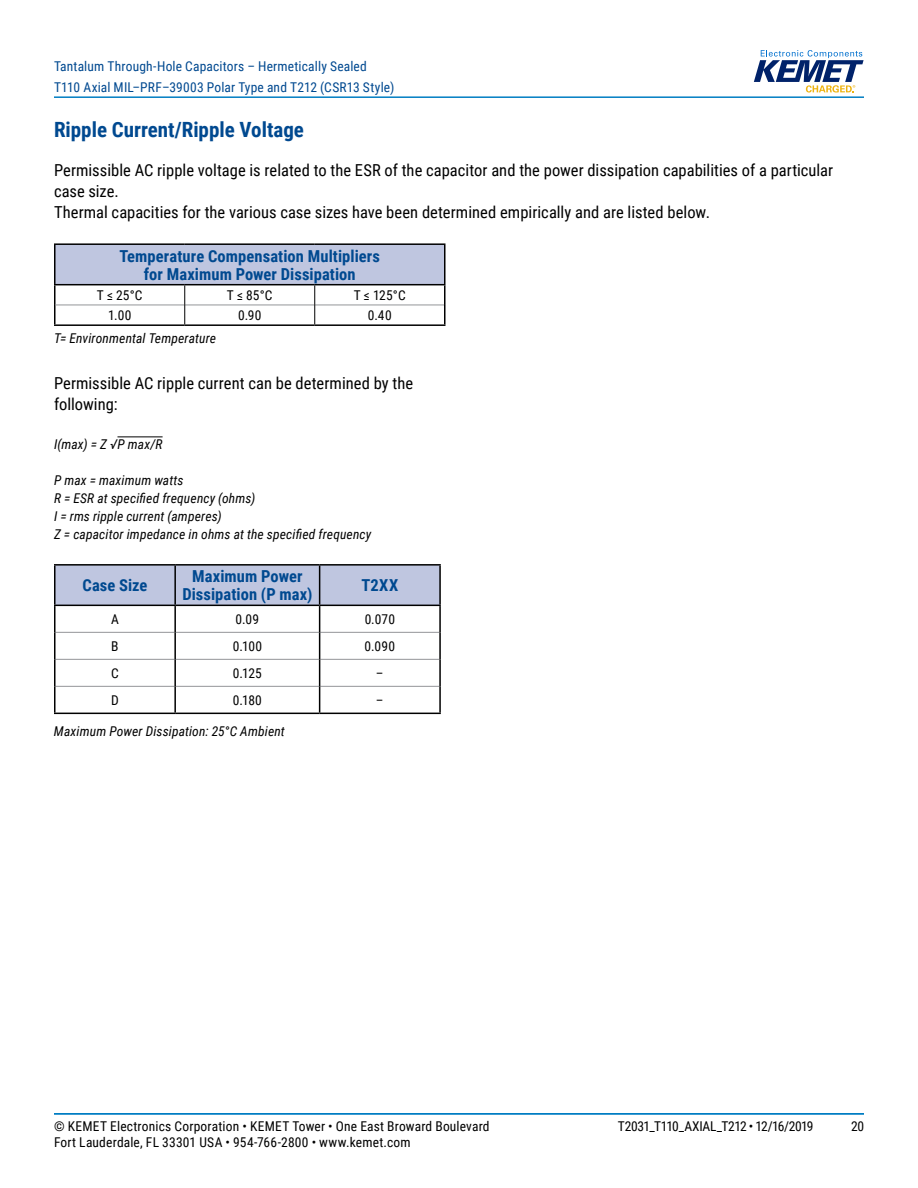
<style>
.page{position:relative;width:918px;height:1188px;background:#fff}
.page>*{position:absolute;margin:0;border:0;box-sizing:border-box;transform-origin:0 0}
.t1{font:700 21px "Roboto Condensed";color:#004990}
.t2{font:16.5px/21px "Roboto Condensed";color:#000}
.t3{font:700 16.5px/18px "Roboto Condensed";letter-spacing:.005em;color:#004990;text-align:center}
.t4{font:italic 13.5px/18px "Roboto Condensed";letter-spacing:.01em;color:#000}
.t5{font:13.5px "Roboto Condensed";letter-spacing:.015em;color:#000}
.t6{font:13.5px/21px "Roboto Condensed";letter-spacing:.015em;color:#004990}
.t7{font:13.5px "Roboto Condensed";letter-spacing:-.025em;color:#000}
</style>
<div class="page">
<hr style="left:54px;top:1113px;width:810px;height:2px;background:#007dc3">
<hr style="left:54px;top:96px;width:810px;height:2px;background:#007dc3">
<svg style="left:754px;top:50px;width:110px;height:43px"></svg>
<hr style="left:117px;top:437px;width:46px;height:1px;background:#000">
<div style="left:55px;top:244px;width:390px;height:41px;background:#bfc6e0"></div>
<hr style="left:54px;top:285px;width:2px;height:20px;background:#000">
<hr style="left:444px;top:285px;width:2px;height:20px;background:#000">
<svg style="left:54px;top:305px;width:2px;height:19px"></svg>
<svg style="left:444px;top:305px;width:2px;height:19px"></svg>
<hr style="left:54px;top:324px;width:131px;height:2px;background:#000">
<hr style="left:185px;top:324px;width:130px;height:2px;background:#000">
<hr style="left:315px;top:324px;width:131px;height:2px;background:#000">
<hr style="left:56px;top:305px;width:128px;height:1px;background:#939598">
<hr style="left:185px;top:305px;width:129px;height:1px;background:#939598">
<hr style="left:315px;top:305px;width:129px;height:1px;background:#939598">
<hr style="left:54px;top:243px;width:131px;height:2px;background:#000">
<hr style="left:54px;top:245px;width:2px;height:39px;background:#000">
<hr style="left:185px;top:243px;width:130px;height:2px;background:#000">
<hr style="left:315px;top:243px;width:131px;height:2px;background:#000">
<hr style="left:444px;top:245px;width:2px;height:39px;background:#000">
<hr style="left:54px;top:284px;width:131px;height:1px;background:#000">
<hr style="left:185px;top:284px;width:130px;height:1px;background:#000">
<hr style="left:315px;top:284px;width:131px;height:1px;background:#000">
<svg style="left:184px;top:285px;width:1px;height:39px"></svg>
<svg style="left:314px;top:285px;width:1px;height:39px"></svg>
<hr style="left:54px;top:605px;width:121px;height:1px;background:#000">
<hr style="left:320px;top:605px;width:121px;height:1px;background:#000">
<hr style="left:54px;top:564px;width:121px;height:2px;background:#000">
<hr style="left:54px;top:566px;width:2px;height:39px;background:#000">
<hr style="left:175px;top:564px;width:145px;height:2px;background:#000">
<hr style="left:320px;top:564px;width:121px;height:2px;background:#000">
<hr style="left:439px;top:566px;width:2px;height:39px;background:#000">
<hr style="left:54px;top:606px;width:2px;height:26px;background:#000">
<hr style="left:439px;top:606px;width:2px;height:26px;background:#000">
<hr style="left:54px;top:632px;width:2px;height:27px;background:#000">
<hr style="left:439px;top:632px;width:2px;height:27px;background:#000">
<hr style="left:54px;top:659px;width:2px;height:27px;background:#000">
<hr style="left:439px;top:659px;width:2px;height:27px;background:#000">
<hr style="left:54px;top:686px;width:2px;height:27px;background:#000">
<svg style="left:55px;top:565px;width:385px;height:148px"></svg>
<hr style="left:439px;top:686px;width:2px;height:27px;background:#000">
<hr style="left:54px;top:713px;width:121px;height:1px;background:#000">
<hr style="left:175px;top:713px;width:145px;height:1px;background:#000">
<hr style="left:320px;top:713px;width:121px;height:1px;background:#000">
<p class="t6" style="left:54px;top:55px;width:342px">Tantalum Through-Hole Capacitors – Hermetically Sealed<br>T110 Axial MIL–PRF–39003 Polar Type and T212 (CSR13 Style)</p>
<p class="t1" style="left:54px;top:115px;width:251px">Ripple Current/Ripple Voltage</p>
<p class="t2" style="left:54px;top:159px;width:781px">Permissible AC ripple voltage is related to the ESR of the capacitor and the power dissipation capabilities of a particular case size.<br>Thermal capacities for the various case sizes have been determined empirically and are listed below.</p>
<p class="t3" style="left:119px;top:246px;width:262px">Temperature Compensation Multipliers for Maximum Power Dissipation</p>
<p class="t5" style="left:97px;top:286px;width:47px">T ≤ 25°C</p>
<p class="t5" style="left:227px;top:286px;width:47px">T ≤ 85°C</p>
<p class="t5" style="left:354px;top:286px;width:53px">T ≤ 125°C</p>
<p class="t5" style="left:108px;top:306px;width:25px">1.00</p>
<p class="t5" style="left:238px;top:306px;width:25px">0.90</p>
<p class="t5" style="left:368px;top:306px;width:25px">0.40</p>
<p class="t4" style="left:54px;top:328px;width:164px">T= Environmental Temperature</p>
<p class="t2" style="left:54px;top:372px;width:361px">Permissible AC ripple current can be determined by the following:</p>
<p class="t4" style="left:54px;top:435px;width:110px">I(max) = Z √P max/R</p>
<p class="t4" style="left:54px;top:471px;width:319px">P max = maximum watts<br>R = ESR at specified frequency (ohms)<br>I = rms ripple current (amperes)<br>Z = capacitor impedance in ohms at the specified frequency</p>
<p class="t3" style="left:83px;top:576px;width:66px">Case Size</p>
<p class="t3" style="left:182px;top:567px;width:132px">Maximum Power<br>Dissipation (P max)</p>
<p class="t3" style="left:361px;top:576px;width:38px">T2XX</p>
<p class="t5" style="left:111px;top:610px;width:9px">A</p>
<p class="t5" style="left:236px;top:610px;width:25px">0.09</p>
<p class="t5" style="left:365px;top:610px;width:32px">0.070</p>
<p class="t5" style="left:111px;top:637px;width:9px">B</p>
<p class="t5" style="left:233px;top:637px;width:31px">0.100</p>
<p class="t5" style="left:365px;top:637px;width:32px">0.090</p>
<p class="t5" style="left:111px;top:664px;width:9px">C</p>
<p class="t5" style="left:233px;top:664px;width:30px">0.125</p>
<p class="t5" style="left:376px;top:664px;width:9px">–</p>
<p class="t5" style="left:111px;top:691px;width:9px">D</p>
<p class="t5" style="left:233px;top:691px;width:31px">0.180</p>
<p class="t5" style="left:376px;top:691px;width:9px">–</p>
<p class="t4" style="left:54px;top:722px;width:232px">Maximum Power Dissipation: 25°C Ambient</p>
<p class="t5" style="left:54px;top:1116px;width:437px">© KEMET Electronics Corporation • KEMET Tower • One East Broward Boulevard</p>
<p class="t7" style="left:618px;top:1116px;width:197px">T2031_T110_AXIAL_T212 • 12/16/2019</p>
<p class="t5" style="left:54px;top:1133px;width:358px">Fort Lauderdale, FL 33301 USA • 954-766-2800 • www.kemet.com</p>
<p class="t5" style="left:851px;top:1116px;width:14px">20</p>
</div>
